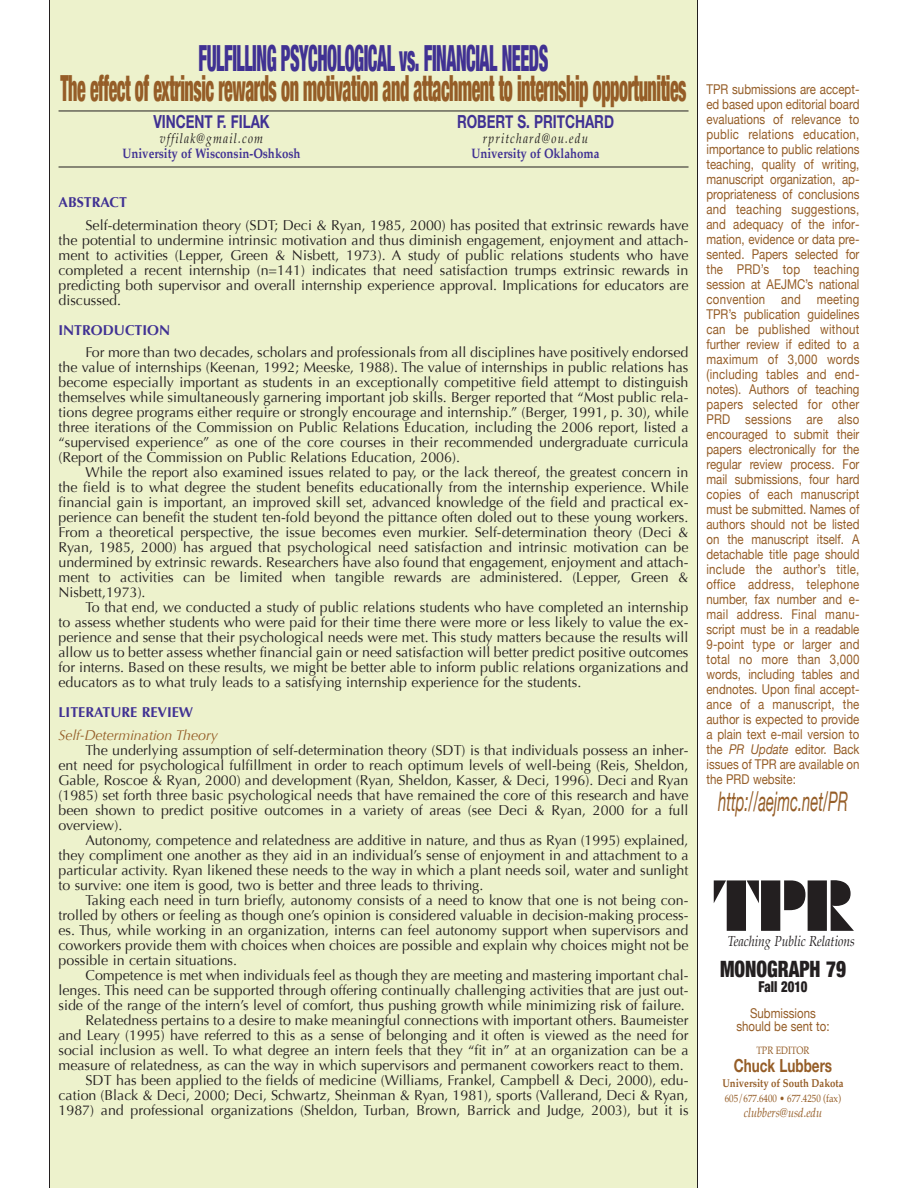
<style>
.page{position:relative;width:918px;height:1188px;background:#fff}
.page>*{position:absolute;margin:0;border:0;box-sizing:border-box;transform-origin:0 0}
.t1{font:72px "Block";color:#231f20;scale:.85 1}
.t2{font:900 condensed 36px "Helvetica Neue";letter-spacing:-.025em;color:#955d27;scale:.5 1}
.t3{font:900 condensed 36px "Helvetica Neue";letter-spacing:-.025em;color:#403193;scale:.5 1}
.t4{font:italic 27px "Helvetica Neue";color:#955d27;scale:.55 1}
.t5{font:900 condensed 22.5px "Helvetica Neue";color:#231f20;scale:.85 1}
.t6{font:700 18px "Helvetica Neue";color:#403193;scale:.75 1}
.t7{font:700 18px "Helvetica Neue";color:#955d27;scale:.75 1}
.t8{font:900 condensed 15px "Helvetica Neue";color:#231f20;scale:.85 1}
.t9{font:14.25px/15px "Optima";color:#231f20;text-align:justify}
.t10{font:700 14.25px "Optima";color:#403193}
.t11{font:italic 14.25px "Optima";color:#955d27}
.t12{font:italic 14.25px "Palatino";color:#231f20;scale:.85 1}
.t13{font:13.5px/15px "Helvetica Neue";color:#955d27;text-align:justify;scale:.85 1}
.t14{font:700 13.5px "Palatino";color:#403193;scale:.85 1}
.t15{font:italic 13.5px "Palatino";letter-spacing:.1em;color:#231f20;scale:.85 1}
.t16{font:italic 12.75px "Palatino";color:#955d27;scale:.85 1}
.t17{font:700 11.25px "Palatino";color:#955d27;scale:.85 1}
.t18{font:10.5px "Palatino";color:#955d27;scale:.85 1}
.s1{font-style:italic}
</style>
<div class="page">
<div style="left:50px;top:1px;width:648px;height:1187px;background:#edf2cc"></div>
<hr style="left:697px;top:0;width:1px;height:1188px;background:#231f20">
<hr style="left:49px;top:0;width:1px;height:1188px;background:#231f20">
<hr style="left:59px;top:111px;width:630px;height:1px;background:#231f20">
<hr style="left:59px;top:167px;width:630px;height:1px;background:#231f20">
<h2 class="t3" style="left:199px;top:36px;width:701px">FULFILLING PSYCHOLOGICAL vs. FINANCIAL NEEDS</h2>
<h2 class="t2" style="left:60px;top:66px;width:1254px">The effect of extrinsic rewards on motivation and attachment to internship opportunities</h2>
<p class="t6" style="left:153px;top:110px;width:157px">VINCENT F. FILAK</p>
<p class="t6" style="left:457px;top:110px;width:211px">ROBERT S. PRITCHARD</p>
<p class="t15" style="left:160px;top:132px;width:123px">vffilak@gmail.com</p>
<p class="t15" style="left:483px;top:132px;width:125px">rpritchard@ou.edu</p>
<p class="t14" style="left:123px;top:147px;width:211px">University of Wisconsin-Oshkosh</p>
<p class="t14" style="left:472px;top:147px;width:152px">University of Oklahoma</p>
<p class="t10" style="left:58px;top:194px;width:70px">ABSTRACT</p>
<p class="t9" style="left:58px;top:217px;width:632px;text-indent:27px">Self-determination theory (SDT; Deci &amp; Ryan, 1985, 2000) has posited that extrinsic rewards have the potential to undermine intrinsic motivation and thus diminish engagement, enjoyment and attach&shy;ment to activities (Lepper, Green &amp; Nisbett, 1973). A study of public relations students who have completed a recent internship (n=141) indicates that need satisfaction trumps extrinsic rewards in predicting both supervisor and overall internship experience approval. Implications for educators are discussed.</p>
<p class="t10" style="left:58px;top:321px;width:113px">INTRODUCTION</p>
<p class="t9" style="left:58px;top:345px;width:632px;text-indent:27px">For more than two decades, scholars and professionals from all disciplines have positively endorsed the value of internships (Keenan, 1992; Meeske, 1988). The value of internships in public relations has become especially important as students in an exceptionally competitive field attempt to distinguish themselves while simultaneously garnering important job skills. Berger reported that “Most public rela&shy;tions degree programs either require or strongly encourage and internship.” (Berger, 1991, p. 30), while three iterations of the Commission on Public Relations Education, including the 2006 report, listed a “supervised experience” as one of the core courses in their recommended undergraduate curricula (Report of the Commission on Public Relations Education, 2006).</p>
<p class="t9" style="left:58px;top:465px;width:632px;text-indent:27px">While the report also examined issues related to pay, or the lack thereof, the greatest concern in the field is to what degree the student benefits educationally from the internship experience. While financial gain is important, an improved skill set, advanced knowledge of the field and practical ex&shy;perience can benefit the student ten-fold beyond the pittance often doled out to these young workers.<br>From a theoretical perspective, the issue becomes even murkier. Self-determination theory (Deci &amp; Ryan, 1985, 2000) has argued that psychological need satisfaction and intrinsic motivation can be undermined by extrinsic rewards. Researchers have also found that engagement, enjoyment and attach&shy;ment to activities can be limited when tangible rewards are administered. (Lepper, Green &amp; Nisbett,1973).</p>
<p class="t9" style="left:58px;top:600px;width:632px;text-indent:27px">To that end, we conducted a study of public relations students who have completed an internship to assess whether students who were paid for their time there were more or less likely to value the ex&shy;perience and sense that their psychological needs were met. This study matters because the results will allow us to better assess whether financial gain or need satisfaction will better predict positive outcomes for interns. Based on these results, we might be better able to inform public relations organizations and educators as to what truly leads to a satisfying internship experience for the students.</p>
<p class="t10" style="left:58px;top:704px;width:136px">LITERATURE REVIEW</p>
<p class="t11" style="left:58px;top:726px;width:161px">Self-Determination Theory</p>
<p class="t9" style="left:58px;top:742px;width:632px;text-indent:27px">The underlying assumption of self-determination theory (SDT) is that individuals possess an inher&shy;ent need for psychological fulfillment in order to reach optimum levels of well-being (Reis, Sheldon, Gable, Roscoe &amp; Ryan, 2000) and development (Ryan, Sheldon, Kasser, &amp; Deci, 1996). Deci and Ryan (1985) set forth three basic psychological needs that have remained the core of this research and have been shown to predict positive outcomes in a variety of areas (see Deci &amp; Ryan, 2000 for a full overview).</p>
<p class="t9" style="left:58px;top:832px;width:632px;text-indent:27px">Autonomy, competence and relatedness are additive in nature, and thus as Ryan (1995) explained, they compliment one another as they aid in an individual’s sense of enjoyment in and attachment to a particular activity. Ryan likened these needs to the way in which a plant needs soil, water and sunlight to survive: one item is good, two is better and three leads to thriving.</p>
<p class="t9" style="left:58px;top:892px;width:632px;text-indent:27px">Taking each need in turn briefly, autonomy consists of a need to know that one is not being con&shy;trolled by others or feeling as though one’s opinion is considered valuable in decision-making process&shy;es. Thus, while working in an organization, interns can feel autonomy support when supervisors and coworkers provide them with choices when choices are possible and explain why choices might not be possible in certain situations.</p>
<p class="t9" style="left:86px;top:967px;width:604px">Competence is met when individuals feel as though they are meeting and mastering important chal-</p>
<p class="t9" style="left:59px;top:982px;width:632px">lenges. This need can be supported through offering continually challenging activities that are just out-</p>
<p class="t9" style="left:59px;top:997px;width:628px">side of the range of the intern’s level of comfort, thus pushing growth while minimizing risk of failure.</p>
<p class="t9" style="left:86px;top:1012px;width:605px">Relatedness pertains to a desire to make meaningful connections with important others. Baumeister</p>
<p class="t9" style="left:59px;top:1027px;width:631px">and Leary (1995) have referred to this as a sense of belonging and it often is viewed as the need for</p>
<p class="t9" style="left:59px;top:1042px;width:632px">social inclusion as well. To what degree an intern feels that they “fit in” at an organization can be a</p>
<p class="t9" style="left:59px;top:1057px;width:627px">measure of relatedness, as can the way in which supervisors and permanent coworkers react to them.</p>
<p class="t9" style="left:86px;top:1072px;width:605px">SDT has been applied to the fields of medicine (Williams, Frankel, Campbell &amp; Deci, 2000), edu-</p>
<p class="t9" style="left:59px;top:1087px;width:632px">cation (Black &amp; Deci, 2000; Deci, Schwartz, Sheinman &amp; Ryan, 1981), sports (Vallerand, Deci &amp; Ryan,</p>
<p class="t9" style="left:59px;top:1102px;width:632px">1987) and professional organizations (Sheldon, Turban, Brown, Barrick and Judge, 2003), but it is</p>
<p class="t13" style="left:706px;top:81px;width:182px">TPR submissions are accept&shy;ed based upon editorial board evaluations of relevance to public relations education, importance to public relations teaching, quality of writing, manuscript organization, ap&shy;propriateness of conclusions and teaching suggestions, and adequacy of the infor&shy;mation, evidence or data pre&shy;sented. Papers selected for the PRD’s top teaching session at AEJMC’s national convention and meeting TPR’s publication guidelines can be published without further review if edited to a maximum of 3,000 words (including tables and end&shy;notes). Authors of teaching papers selected for other PRD sessions are also encouraged to submit their papers electronically for the regular review process. For mail submissions, four hard copies of each manuscript must be submitted. Names of authors should not be listed on the manuscript itself. A detachable title page should include the author’s title, office address, telephone number, fax number and e&shy;mail address. Final manu&shy;script must be in a readable 9-point type or larger and total no more than 3,000 words, including tables and endnotes. Upon final accept&shy;ance of a manuscript, the author is expected to provide a plain text e-mail version to the <span class="s1">PR Update</span> editor. Back issues of TPR are available on the PRD website:</p>
<h3 class="t4" style="left:718px;top:785px;width:238px">http://aejmc.net/PR</h3>
<h1 class="t1" style="left:714px;top:871px;width:164px">TPR</h1>
<p class="t12" style="left:728px;top:934px;width:151px">Teaching Public Relations</p>
<h3 class="t5" style="left:720px;top:955px;width:150px">MONOGRAPH 79</h3>
<p class="t8" style="left:758px;top:978px;width:59px">Fall 2010</p>
<p class="t13" style="left:736px;top:1006px;width:111px;line-height:13.5px;text-align:center">Submissions should be sent to:</p>
<p class="t18" style="left:757px;top:1045px;width:64px">TPR EDITOR</p>
<p class="t7" style="left:734px;top:1054px;width:133px">Chuck Lubbers</p>
<p class="t17" style="left:722px;top:1078px;width:144px">University of South Dakota</p>
<p class="t18" style="left:725px;top:1093px;width:139px">605/677.6400 • 677.4250 (fax)</p>
<p class="t16" style="left:744px;top:1106px;width:94px">clubbers@usd.edu</p>
</div>
